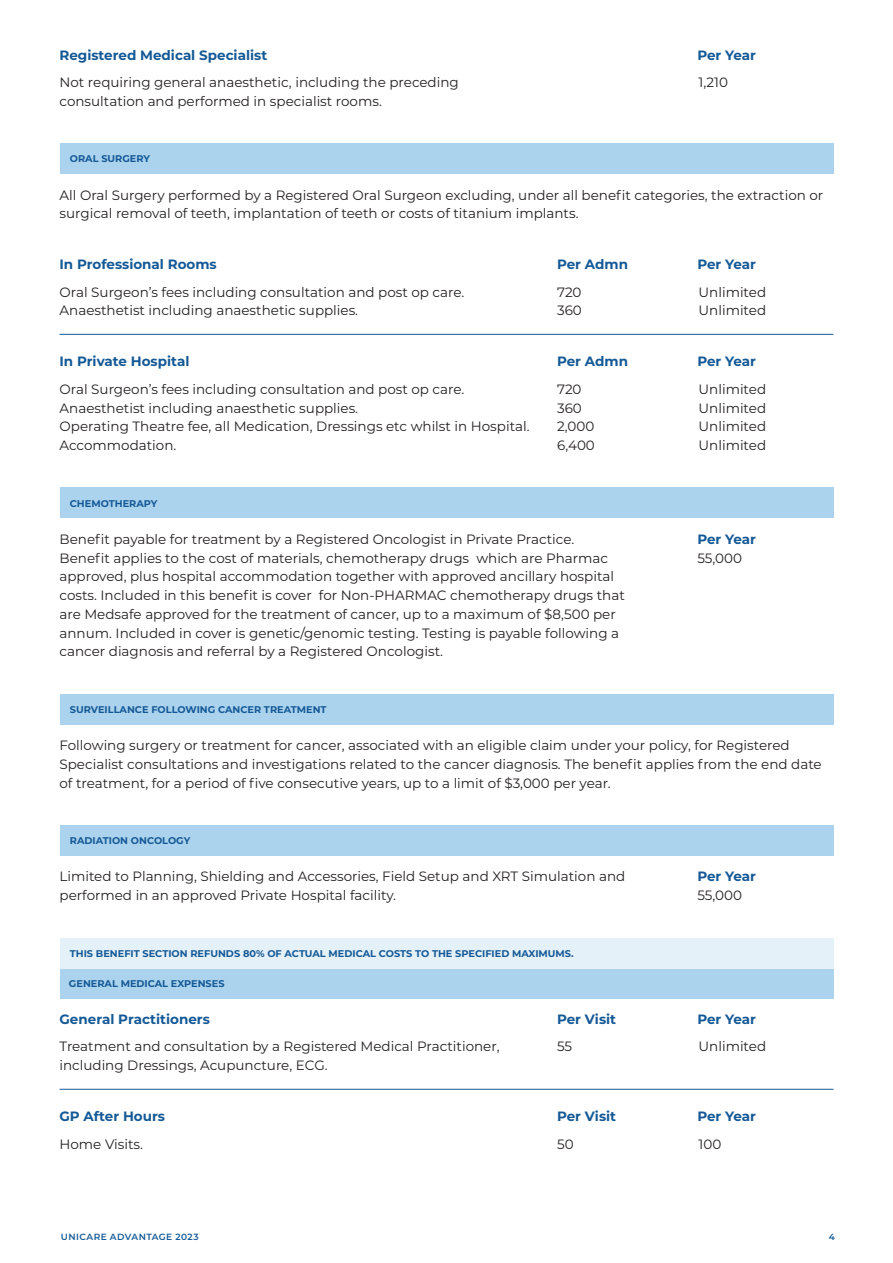
<style>
.page{position:relative;width:893px;height:1263px;background:#fff}
.page>*{position:absolute;margin:0;border:0;box-sizing:border-box;transform-origin:0 0}
.Heading_3{font:13.5px/18.8px "Montserrat";color:#231f20}
.Small_body_-_List_item{font:13.5px "Montserrat";color:#231f20}
.Heading_3-2{font:700 13.5px "Montserrat";color:#145996}
.Heading_3_caps{font:700 9.75px "Montserrat";color:#145996}
.t1{font:600 9px "Montserrat";letter-spacing:.05em;color:#145996}
</style>
<div class="page">
<div style="left:60px;top:968px;width:773px;height:30px;background:#acd3ed"></div>
<div style="left:60px;top:938px;width:773px;height:30px;background:#e5f1f9"></div>
<div style="left:60px;top:144px;width:773px;height:30px;background:#acd3ed"></div>
<div style="left:60px;top:488px;width:773px;height:30px;background:#acd3ed"></div>
<div style="left:60px;top:694px;width:773px;height:30px;background:#acd3ed"></div>
<div style="left:60px;top:825px;width:773px;height:31px;background:#acd3ed"></div>
<hr style="left:60px;top:334px;width:773px;height:1px;background:#145996">
<hr style="left:60px;top:1089px;width:773px;height:1px;background:#145996">
<p class="Heading_3-2" style="left:60px;top:45px;width:209px">Registered Medical Specialist</p>
<p class="Heading_3-2" style="left:697px;top:45px;width:60px">Per Year</p>
<p class="Small_body_-_List_item" style="left:60px;top:73px;width:401px">Not requiring general anaesthetic, including the preceding</p>
<p class="Small_body_-_List_item" style="left:699px;top:73px;width:31px">1,210</p>
<p class="Small_body_-_List_item" style="left:60px;top:92px;width:324px">consultation and performed in specialist rooms.</p>
<p class="Heading_3_caps" style="left:70px;top:152px;width:82px">ORAL SURGERY</p>
<p class="Heading_3" style="left:60px;top:185px;width:765px">All Oral Surgery performed by a Registered Oral Surgeon excluding, under all benefit categories, the extraction or surgical removal of teeth, implantation of teeth or costs of titanium implants.</p>
<p class="Heading_3-2" style="left:60px;top:255px;width:159px">In Professional Rooms</p>
<p class="Heading_3-2" style="left:557px;top:255px;width:72px">Per Admn</p>
<p class="Heading_3-2" style="left:697px;top:255px;width:60px">Per Year</p>
<p class="Small_body_-_List_item" style="left:60px;top:282px;width:406px">Oral Surgeon’s fees including consultation and post op care.</p>
<p class="Small_body_-_List_item" style="left:557px;top:282px;width:26px">720</p>
<p class="Small_body_-_List_item" style="left:699px;top:282px;width:69px">Unlimited</p>
<p class="Small_body_-_List_item" style="left:60px;top:301px;width:300px">Anaesthetist including anaesthetic supplies.</p>
<p class="Small_body_-_List_item" style="left:557px;top:301px;width:26px">360</p>
<p class="Small_body_-_List_item" style="left:699px;top:301px;width:69px">Unlimited</p>
<p class="Heading_3-2" style="left:60px;top:352px;width:131px">In Private Hospital</p>
<p class="Heading_3-2" style="left:557px;top:352px;width:72px">Per Admn</p>
<p class="Heading_3-2" style="left:697px;top:352px;width:60px">Per Year</p>
<p class="Small_body_-_List_item" style="left:60px;top:380px;width:406px">Oral Surgeon’s fees including consultation and post op care.</p>
<p class="Small_body_-_List_item" style="left:557px;top:380px;width:26px">720</p>
<p class="Small_body_-_List_item" style="left:699px;top:380px;width:69px">Unlimited</p>
<p class="Small_body_-_List_item" style="left:60px;top:398px;width:300px">Anaesthetist including anaesthetic supplies.</p>
<p class="Small_body_-_List_item" style="left:557px;top:398px;width:26px">360</p>
<p class="Small_body_-_List_item" style="left:699px;top:398px;width:69px">Unlimited</p>
<p class="Small_body_-_List_item" style="left:60px;top:417px;width:472px">Operating Theatre fee, all Medication, Dressings etc whilst in Hospital.</p>
<p class="Small_body_-_List_item" style="left:557px;top:417px;width:39px">2,000</p>
<p class="Small_body_-_List_item" style="left:699px;top:417px;width:69px">Unlimited</p>
<p class="Small_body_-_List_item" style="left:60px;top:436px;width:118px">Accommodation.</p>
<p class="Small_body_-_List_item" style="left:557px;top:436px;width:39px">6,400</p>
<p class="Small_body_-_List_item" style="left:699px;top:436px;width:69px">Unlimited</p>
<p class="Heading_3_caps" style="left:70px;top:496px;width:89px">CHEMOTHERAPY</p>
<p class="Heading_3" style="left:60px;top:529px;width:516px">Benefit payable for treatment by a Registered Oncologist in Private Practice.</p>
<p class="Heading_3-2" style="left:697px;top:529px;width:60px">Per Year</p>
<p class="Heading_3" style="left:60px;top:548px;width:550px">Benefit applies to the cost of materials, chemotherapy drugs which are Pharmac</p>
<p class="Heading_3" style="left:697px;top:548px;width:46px">55,000</p>
<p class="Heading_3" style="left:60px;top:567px;width:567px">approved, plus hospital accommodation together with approved ancillary hospital costs. Included in this benefit is cover for Non-PHARMAC chemotherapy drugs that are Medsafe approved for the treatment of cancer, up to a maximum of $8,500 per annum. Included in cover is genetic/genomic testing. Testing is payable following a cancer diagnosis and referral by a Registered Oncologist.</p>
<p class="Heading_3_caps" style="left:70px;top:702px;width:258px">SURVEILLANCE FOLLOWING CANCER TREATMENT</p>
<p class="Heading_3" style="left:60px;top:735px;width:764px">Following surgery or treatment for cancer, associated with an eligible claim under your policy, for Registered<br>Specialist consultations and investigations related to the cancer diagnosis. The benefit applies from the end date of treatment, for a period of five consecutive years, up to a limit of $3,000 per year.</p>
<p class="Heading_3_caps" style="left:70px;top:834px;width:122px">RADIATION ONCOLOGY</p>
<p class="Heading_3" style="left:60px;top:867px;width:567px">Limited to Planning, Shielding and Accessories, Field Setup and XRT Simulation and</p>
<p class="Heading_3-2" style="left:697px;top:867px;width:60px">Per Year</p>
<p class="Heading_3" style="left:60px;top:885px;width:338px">performed in an approved Private Hospital facility.</p>
<p class="Heading_3" style="left:697px;top:885px;width:46px">55,000</p>
<p class="Heading_3_caps" style="left:70px;top:946px;width:505px">THIS BENEFIT SECTION REFUNDS 80% OF ACTUAL MEDICAL COSTS TO THE SPECIFIED MAXIMUMS.</p>
<p class="Heading_3_caps" style="left:69px;top:976px;width:157px">GENERAL MEDICAL EXPENSES</p>
<p class="Heading_3-2" style="left:60px;top:1010px;width:152px">General Practitioners</p>
<p class="Heading_3-2" style="left:557px;top:1010px;width:61px">Per Visit</p>
<p class="Heading_3-2" style="left:697px;top:1010px;width:60px">Per Year</p>
<p class="Small_body_-_List_item" style="left:60px;top:1037px;width:442px">Treatment and consultation by a Registered Medical Practitioner,</p>
<p class="Small_body_-_List_item" style="left:557px;top:1037px;width:17px">55</p>
<p class="Small_body_-_List_item" style="left:699px;top:1037px;width:69px">Unlimited</p>
<p class="Small_body_-_List_item" style="left:60px;top:1056px;width:270px">including Dressings, Acupuncture, ECG.</p>
<p class="Heading_3-2" style="left:60px;top:1107px;width:107px">GP After Hours</p>
<p class="Heading_3-2" style="left:557px;top:1107px;width:61px">Per Visit</p>
<p class="Heading_3-2" style="left:697px;top:1107px;width:60px">Per Year</p>
<p class="Small_body_-_List_item" style="left:60px;top:1134px;width:85px">Home Visits.</p>
<p class="Small_body_-_List_item" style="left:557px;top:1134px;width:18px">50</p>
<p class="Small_body_-_List_item" style="left:699px;top:1134px;width:24px">100</p>
<p class="t1" style="left:61px;top:1230px;width:140px">UNICARE ADVANTAGE 2023</p>
<p class="t1" style="left:829px;top:1230px;width:8px">4</p>
</div>
